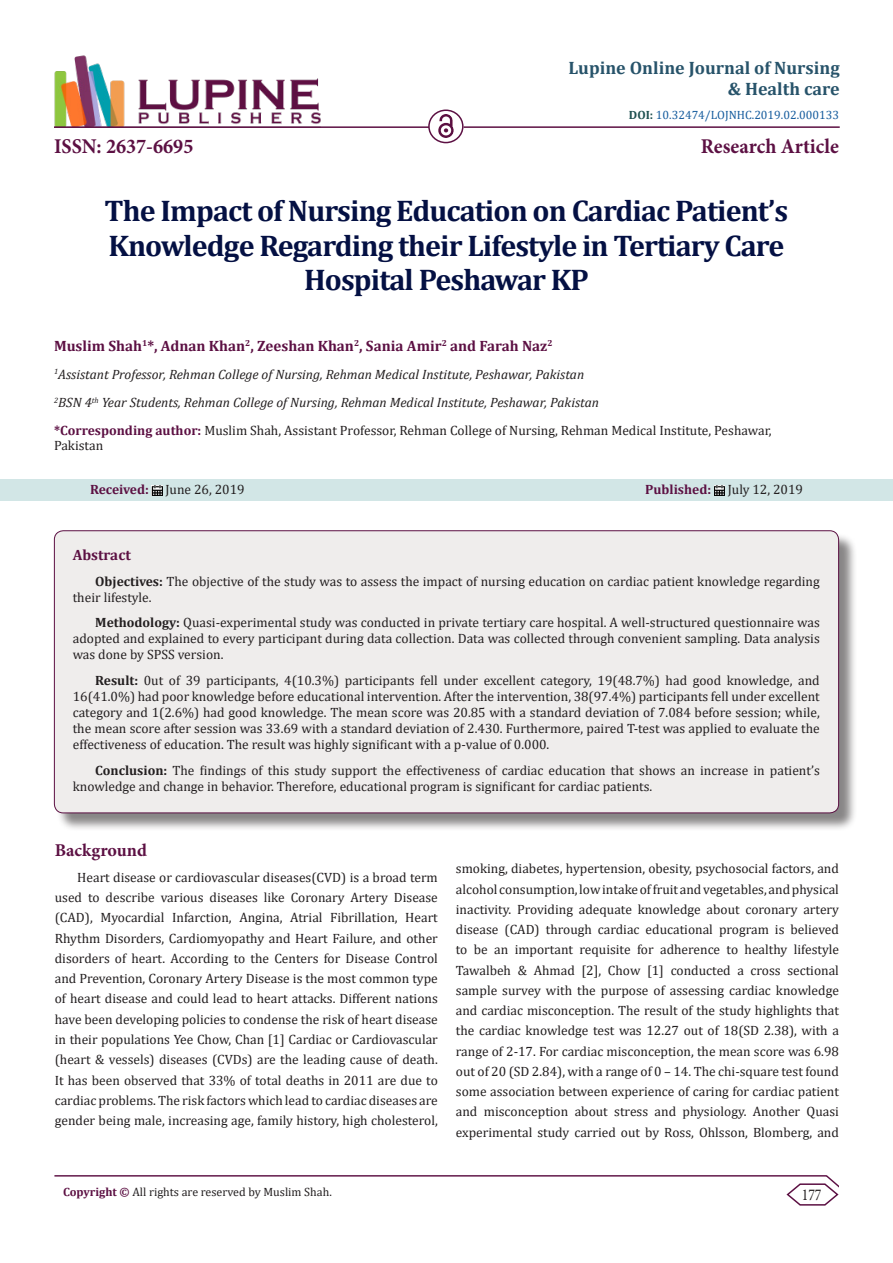
<style>
.page{position:relative;width:893px;height:1263px;background:#fff}
.page>*{position:absolute;margin:0;border:0;box-sizing:border-box;transform-origin:0 0}
.t1{font:700 30px/34.5px "Cambria";letter-spacing:-.03em;color:#041043;text-align:center}
.t2{font:700 21px "Minion Pro";color:#5c1043;scale:.96 1}
.t3{font:700 18px/21.6px "Cambria";color:#27536a;text-align:right}
.t4{font:700 18px "Minion Pro";color:#5c1043}
.t5{font:16.5px "Minion Pro";color:#231f20;scale:.83 1}
.t6{font:700 15px "Cambria";color:#5c1043}
.t7{font:13.5px/20.2px "Cambria";color:#231f20;text-align:justify}
.t8{font:italic 13.5px "Cambria";color:#231f20}
.t9{font:12px "Cambria";color:#231f20}
.t10{font:12px "Cambria";color:#175d9e}
.s1{font-weight:700;color:#1e5050}
.s2{font-weight:700;color:#5c1043}
.s3{font-weight:700}
</style>
<div class="page">
<hr style="left:54px;top:1175px;width:773px;height:1px;background:#5c1043">
<svg style="left:785px;top:1175px;width:54px;height:31px"></svg>
<img style="left:54px;top:55px;width:267px;height:71px">
<hr style="left:54px;top:126px;width:375px;height:2px;background:#5c1043">
<img style="left:438px;top:115px;width:15px;height:23px">
<div style="left:0;top:479px;width:893px;height:22px;background:#d2e6e6"></div>
<svg style="left:152px;top:485px;width:11px;height:10px"></svg>
<svg style="left:714px;top:485px;width:11px;height:10px"></svg>
<div style="left:56px;top:533px;width:802px;height:299px;background:#231f20;opacity:.54"></div>
<div style="left:54px;top:531px;width:785px;height:282px;background:#efedec;border-radius:9px"></div>
<div style="left:428px;top:109px;width:36px;height:34px;border:2px solid #5c1043;border-radius:50%"></div>
<hr style="left:464px;top:126px;width:376px;height:2px;background:#5c1043">
<p class="t3" style="left:568px;top:56px;width:273px">Lupine Online Journal of Nursing &amp; Health care</p>
<p class="t10" style="left:629px;top:108px;width:212px"><span class="s1">DOI:</span> 10.32474/LOJNHC.2019.02.000133</p>
<p class="t2" style="left:54px;top:131px;width:147px">ISSN: 2637-6695</p>
<p class="t2" style="left:701px;top:131px;width:145px">Research Article</p>
<p class="t1" style="left:105px;top:193px;width:685px">The Impact of Nursing Education on Cardiac Patient’s<br>Knowledge Regarding their Lifestyle in Tertiary Care<br>Hospital Peshawar KP</p>
<p class="t6" style="left:54px;top:335px;width:500px">Muslim Shah<sup>1</sup>*, Adnan Khan<sup>2</sup>, Zeeshan Khan<sup>2</sup>, Sania Amir<sup>2</sup> and Farah Naz<sup>2</sup></p>
<p class="t8" style="left:54px;top:365px;width:532px"><sup>1</sup>Assistant Professor, Rehman College of Nursing, Rehman Medical Institute, Peshawar, Pakistan</p>
<p class="t8" style="left:54px;top:393px;width:546px"><sup>2</sup>BSN 4<sup>th</sup> Year Students, Rehman College of Nursing, Rehman Medical Institute, Peshawar, Pakistan</p>
<p class="t7" style="left:54px;top:423px;width:719px;line-height:15px"><span class="s2">*Corresponding author:</span> Muslim Shah, Assistant Professor, Rehman College of Nursing, Rehman Medical Institute, Peshawar,<br>Pakistan</p>
<p class="t7" style="left:90px;top:480px;width:156px"><span class="s2">Received:</span> June 26, 2019</p>
<p class="t7" style="left:645px;top:480px;width:159px"><span class="s2">Published:</span> July 12, 2019</p>
<p class="t6" style="left:73px;top:545px;width:60px">Abstract</p>
<p class="t7" style="left:73px;top:573px;width:748px;line-height:16.2px;text-indent:22px"><span class="s3">Objectives:</span> The objective of the study was to assess the impact of nursing education on cardiac patient knowledge regarding their lifestyle.</p>
<p class="t7" style="left:73px;top:614px;width:749px;line-height:16.2px;text-indent:22px"><span class="s3">Methodology:</span> Quasi-experimental study was conducted in private tertiary care hospital. A well-structured questionnaire was adopted and explained to every participant during data collection. Data was collected through convenient sampling. Data analysis was done by SPSS version.</p>
<p class="t7" style="left:73px;top:672px;width:749px;line-height:16.2px;text-indent:22px"><span class="s3">Result:</span> 0ut of 39 participants, 4(10.3%) participants fell under excellent category, 19(48.7%) had good knowledge, and 16(41.0%) had poor knowledge before educational intervention. After the intervention, 38(97.4%) participants fell under excellent category and 1(2.6%) had good knowledge. The mean score was 20.85 with a standard deviation of 7.084 before session; while, the mean score after session was 33.69 with a standard deviation of 2.430. Furthermore, paired T-test was applied to evaluate the effectiveness of education. The result was highly significant with a p-value of 0.000.</p>
<p class="t7" style="left:73px;top:762px;width:748px;line-height:16.2px;text-indent:22px"><span class="s3">Conclusion:</span> The findings of this study support the effectiveness of cardiac education that shows an increase in patient’s knowledge and change in behavior. Therefore, educational program is significant for cardiac patients.</p>
<p class="t4" style="left:55px;top:837px;width:94px">Background</p>
<p class="t7" style="left:55px;top:867px;width:385px;text-indent:22px">Heart disease or cardiovascular diseases(CVD) is a broad term used to describe various diseases like Coronary Artery Disease (CAD), Myocardial Infarction, Angina, Atrial Fibrillation, Heart Rhythm Disorders, Cardiomyopathy and Heart Failure, and other disorders of heart. According to the Centers for Disease Control and Prevention, Coronary Artery Disease is the most common type of heart disease and could lead to heart attacks. Different nations have been developing policies to condense the risk of heart disease in their populations Yee Chow, Chan [1] Cardiac or Cardiovascular (heart &amp; vessels) diseases (CVDs) are the leading cause of death.<br>It has been observed that 33% of total deaths in 2011 are due to cardiac problems. The risk factors which lead to cardiac diseases are gender being male, increasing age, family history, high cholesterol,</p>
<p class="t7" style="left:456px;top:858px;width:385px">smoking, diabetes, hypertension, obesity, psychosocial factors, and alcohol consumption, low intake of fruit and vegetables, and physical inactivity. Providing adequate knowledge about coronary artery disease (CAD) through cardiac educational program is believed to be an important requisite for adherence to healthy lifestyle Tawalbeh &amp; Ahmad [2], Chow [1] conducted a cross sectional sample survey with the purpose of assessing cardiac knowledge and cardiac misconception. The result of the study highlights that the cardiac knowledge test was 12.27 out of 18(SD 2.38), with a range of 2-17. For cardiac misconception, the mean score was 6.98 out of 20 (SD 2.84), with a range of 0 – 14. The chi-square test found some association between experience of caring for cardiac patient and misconception about stress and physiology. Another Quasi experimental study carried out by Ross, Ohlsson, Blomberg, and</p>
<p class="t9" style="left:63px;top:1185px;width:270px"><span class="s2">Copyright ©</span> All rights are reserved by Muslim Shah.</p>
<p class="t5" style="left:802px;top:1183px;width:25px">177</p>
</div>
